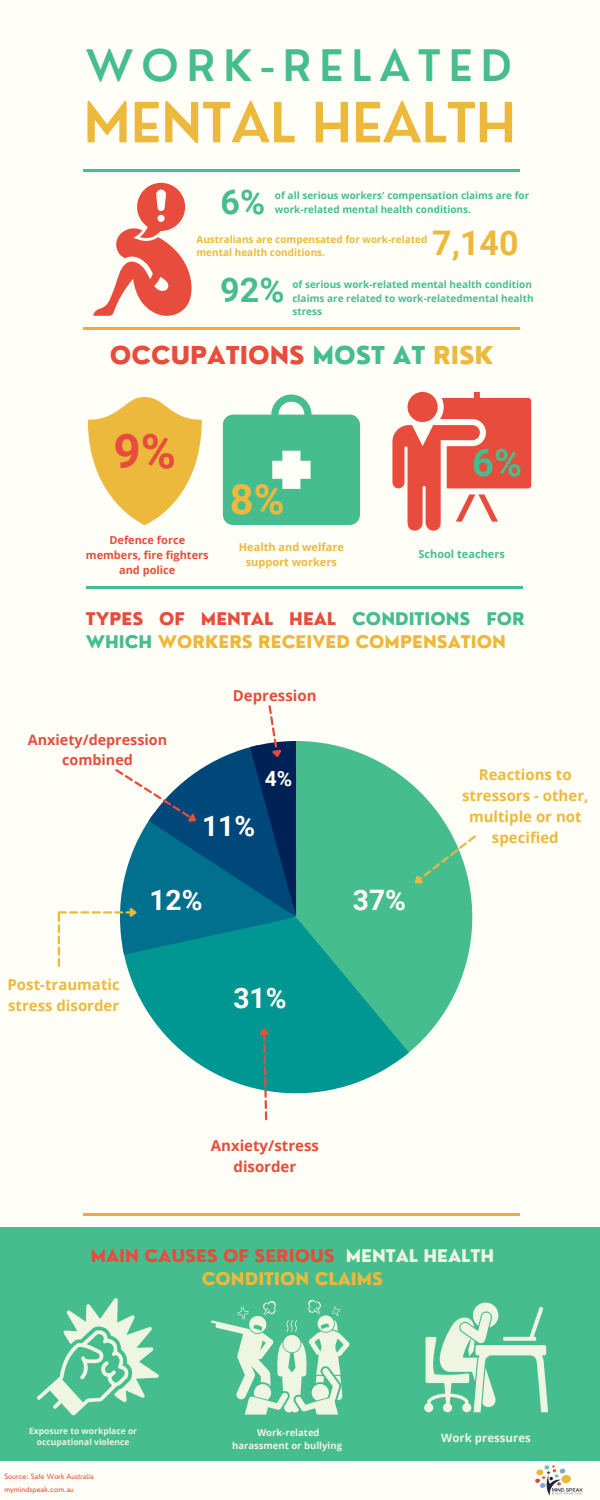
<style>
.page{position:relative;width:600px;height:1500px;background:#fffff7}
.page>*{position:absolute;margin:0;border:0;box-sizing:border-box;transform-origin:0 0}
.t1{font:600 54px "Nourd";color:#ecb93c}
.t2{font:700 47.8px "Roboto";color:#e74c3c}
.t3{font:600 42.4px "Nourd";letter-spacing:.19em;color:#46bd8f}
.t4{font:700 41.7px "Roboto";color:#ecb93c}
.t5{font:700 38px "Roboto";color:#46bd8f}
.t6{font:700 34px "Roboto";color:#46bd8f}
.t7{font:700 34px "Roboto";color:#ecb93c}
.t8{font:700 28.2px "Roboto";color:#fffff7}
.t9{font:800 24px "Nourd";color:#e74c3c}
.t10{font:700 21px "Roboto";color:#fffff7}
.t11{font:800 17px/23.2px "Nourd";color:#ecb93c}
.t12{font:800 17px/23.2px "Nourd";color:#e74c3c;text-align:center}
.t13{font:700 15px/21px "Open Sans";color:#ecb93c;text-align:center}
.t14{font:700 15px/21px "Open Sans";color:#e74c3c;text-align:center}
.t15{font:700 14.3px/20.1px "Open Sans";color:#e74c3c;text-align:center}
.t16{font:700 11.5px "Open Sans";color:#eef5e1}
.t17{font:700 11px/15px "Open Sans";color:#e74c3c;text-align:center}
.t18{font:700 11px/15px "Open Sans";color:#ecb93c;text-align:center}
.t19{font:700 11px "Open Sans";color:#46bd8f}
.t20{font:700 10px/13.5px "Open Sans";color:#46bd8f}
.t21{font:700 10px/13.5px "Open Sans";color:#ecb93c}
.t22{font:700 9.5px/12.8px "Open Sans";color:#eef5e1;text-align:center}
.t23{font:700 8.5px/11.4px "Open Sans";color:#eef5e1;text-align:center}
.t24{font:7.1px "Nourd";color:#e74c3c}
.s1{color:#46bd8f}
.s2{color:#ecb93c}
.s3{color:#e74c3c}
.s4{color:#eef5e1}
</style>
<div class="page">
<hr style="left:84px;top:327px;width:436px;height:2px;background:#ffa53b">
<div style="left:0;top:1227px;width:600px;height:234px;background:#46bd8f"></div>
<hr style="left:86px;top:587px;width:436px;height:2px;background:#46bd8f">
<hr style="left:84px;top:1213px;width:436px;height:2px;background:#ffa53b">
<img style="left:535px;top:1465px;width:48px;height:31px">
<hr style="left:84px;top:170px;width:436px;height:2px;background:#46bd8f">
<svg style="left:93px;top:183px;width:99px;height:133px"></svg>
<svg style="left:88px;top:397px;width:114px;height:128px"></svg>
<svg style="left:392px;top:392px;width:139px;height:139px"></svg>
<svg style="left:223px;top:395px;width:137px;height:130px"></svg>
<svg style="left:297px;top:741px;width:175px;height:312px;fill:#46bd8f"></svg>
<svg style="left:127px;top:917px;width:282px;height:176px;fill:#009793"></svg>
<svg style="left:408px;top:835px;width:68px;height:55px"></svg>
<svg style="left:258px;top:1025px;width:14px;height:95px"></svg>
<svg style="left:58px;top:705px;width:239px;height:262px"></svg>
<svg style="left:37px;top:1298px;width:122px;height:118px"></svg>
<svg style="left:424px;top:1302px;width:124px;height:110px"></svg>
<svg style="left:211px;top:1299px;width:139px;height:116px"></svg>
<p class="t3" style="left:86px;top:39px;width:428px">WORK-RELATED</p>
<p class="t1" style="left:83px;top:88px;width:434px">MENTAL HEALTH</p>
<p class="t6" style="left:221px;top:182px;width:46px">6%</p>
<p class="t20" style="left:275px;top:189px;width:256px">of all serious workers' compensation claims are for work-related mental health conditions.</p>
<p class="t21" style="left:197px;top:232px;width:232px">Australians are compensated for work-related mental health conditions.</p>
<p class="t20" style="left:292px;top:278px;width:243px">of serious work-related mental health condition claims are related to work-relatedmental health stress</p>
<p class="t7" style="left:432px;top:224px;width:88px">7,140</p>
<p class="t6" style="left:220px;top:270px;width:66px">92%</p>
<p class="t9" style="left:110px;top:340px;width:385px">OCCUPATIONS <span class="s1">MOST AT</span> <span class="s2">RISK</span></p>
<p class="t2" style="left:113px;top:424px;width:64px">9%</p>
<p class="t4" style="left:230px;top:476px;width:56px">8%</p>
<p class="t5" style="left:472px;top:441px;width:51px">6%</p>
<p class="t17" style="left:86px;top:532px;width:124px">Defence force members, fire fighters and police</p>
<p class="t18" style="left:239px;top:540px;width:107px">Health and welfare support workers</p>
<p class="t19" style="left:418px;top:546px;width:88px">School teachers</p>
<p class="t11" style="left:86px;top:607px;width:441px"><span class="s3">TYPES OF MENTAL HEAL</span> <span class="s1">CONDITIONS FOR<br>WHICH</span> WORKERS RECEIVED COMPENSATION</p>
<p class="t15" style="left:28px;top:729px;width:141px">Anxiety/depression combined</p>
<p class="t14" style="left:233px;top:685px;width:85px">Depression</p>
<p class="t10" style="left:265px;top:766px;width:29px">4%</p>
<p class="t8" style="left:202px;top:809px;width:55px">11%</p>
<p class="t13" style="left:8px;top:974px;width:114px;text-align:left">Post-traumatic stress disorder</p>
<p class="t8" style="left:149px;top:884px;width:55px">12%</p>
<p class="t8" style="left:233px;top:982px;width:55px">31%</p>
<p class="t8" style="left:353px;top:884px;width:55px">37%</p>
<p class="t14" style="left:211px;top:1135px;width:110px">Anxiety/stress disorder</p>
<p class="t13" style="left:462px;top:764px;width:128px">Reactions to stressors - other, multiple or not specified</p>
<p class="t12" style="left:91px;top:1244px;width:405px">MAIN CAUSES OF SERIOUS <span class="s4">MENTAL HEALTH<br></span><span class="s2">CONDITION CLAIMS</span></p>
<p class="t23" style="left:29px;top:1425px;width:109px">Exposure to workplace or occupational violence</p>
<p class="t22" style="left:232px;top:1426px;width:111px">Work-related harassment or bullying</p>
<p class="t16" style="left:441px;top:1429px;width:91px">Work pressures</p>
<p class="t24" style="left:4px;top:1472px;width:91px">Source: Safe Work Australia</p>
<p class="t24" style="left:4px;top:1485px;width:71px">mymindspeak.com.au</p>
</div>
